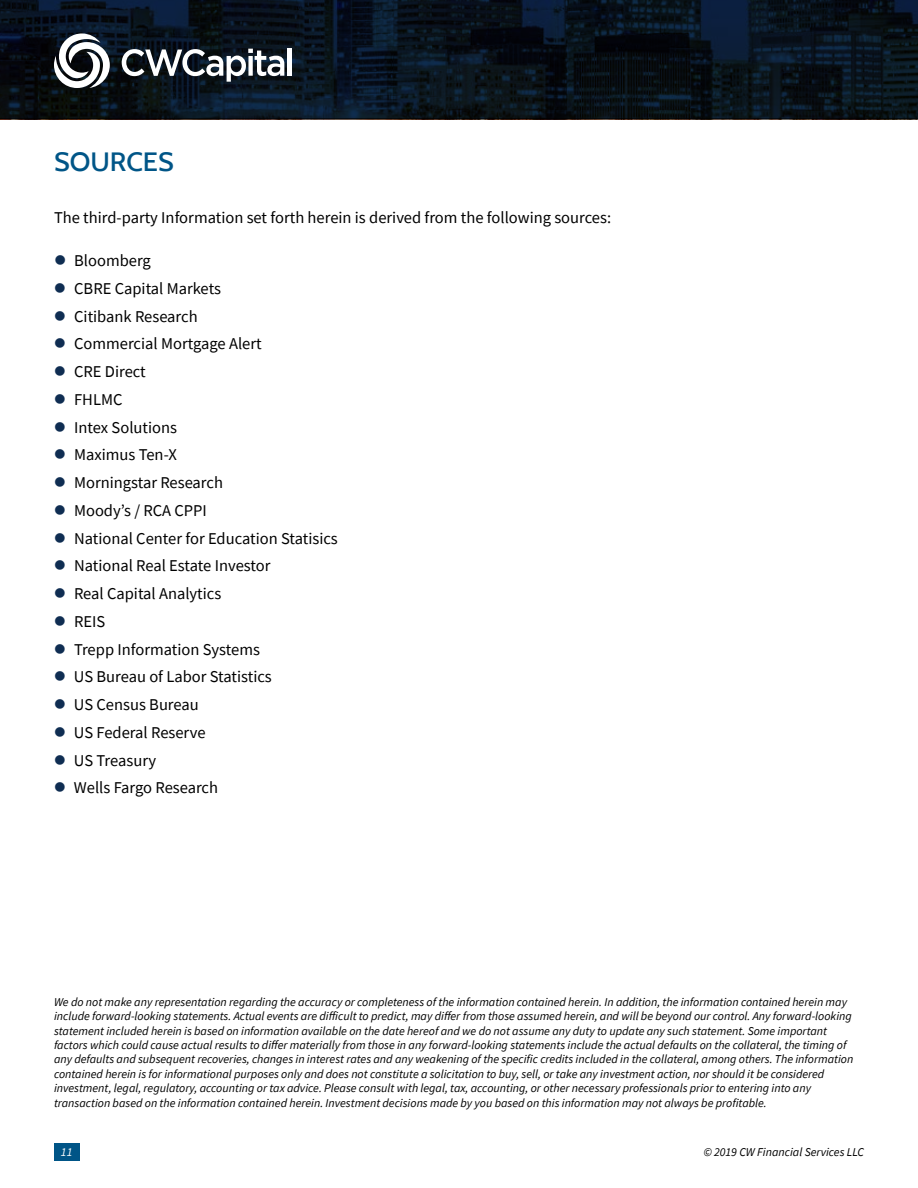
<style>
.page{position:relative;width:918px;height:1188px;background:#fff}
.page>*{position:absolute;margin:0;border:0;box-sizing:border-box;transform-origin:0 0}
.t1{font:500 27px "Cabin";color:#005587}
.t2{font:16.5px/27.8px "Source Sans Pro";color:#000}
.t3{font:italic 12px/14.4px "Source Sans Pro";color:#000}
.t4{font:italic 12px "Source Sans Pro";color:#fff}
</style>
<div class="page">
<div style="left:54px;top:1143px;width:25px;height:18px;background:#005587"></div>
<svg style="left:0;top:0;width:918px;height:120px;background:#09131d"></svg>
<svg style="left:122px;top:49px;width:162px;height:33px"></svg>
<hr style="left:288px;top:48px;width:4px;height:28px;background:#fff">
<svg style="left:54px;top:33px;width:56px;height:55px"></svg>
<h1 class="t1" style="left:54px;top:140px;width:121px">SOURCES</h1>
<h2 class="t2" style="left:54px;top:203px;width:559px">The third-party Information set forth herein is derived from the following sources:</h2>
<p class="t2" style="left:74px;top:247px;width:265px">Bloomberg<br>CBRE Capital Markets<br>Citibank Research<br>Commercial Mortgage Alert<br>CRE Direct<br>FHLMC<br>Intex Solutions<br>Maximus Ten-X<br>Morningstar Research<br>Moody’s / RCA CPPI<br>National Center for Education Statisics<br>National Real Estate Investor<br>Real Capital Analytics<br>REIS<br>Trepp Information Systems<br>US Bureau of Labor Statistics<br>US Census Bureau<br>US Federal Reserve<br>US Treasury<br>Wells Fargo Research</p>
<p class="t3" style="left:54px;top:995px;width:801px">We do not make any representation regarding the accuracy or completeness of the information contained herein. In addition, the information contained herein may include forward-looking statements. Actual events are difficult to predict, may differ from those assumed herein, and will be beyond our control. Any forward-looking statement included herein is based on information available on the date hereof and we do not assume any duty to update any such statement. Some important factors which could cause actual results to differ materially from those in any forward-looking statements include the actual defaults on the collateral, the timing of any defaults and subsequent recoveries, changes in interest rates and any weakening of the specific credits included in the collateral, among others. The information contained herein is for informational purposes only and does not constitute a solicitation to buy, sell, or take any investment action, nor should it be considered investment, legal, regulatory, accounting or tax advice. Please consult with legal, tax, accounting, or other necessary professionals prior to entering into any transaction based on the information contained herein. Investment decisions made by you based on this information may not always be profitable.</p>
<p class="t4" style="left:61px;top:1144px;width:13px">11</p>
<p class="t3" style="left:704px;top:1145px;width:162px">© 2019 CW Financial Services LLC</p>
</div>
